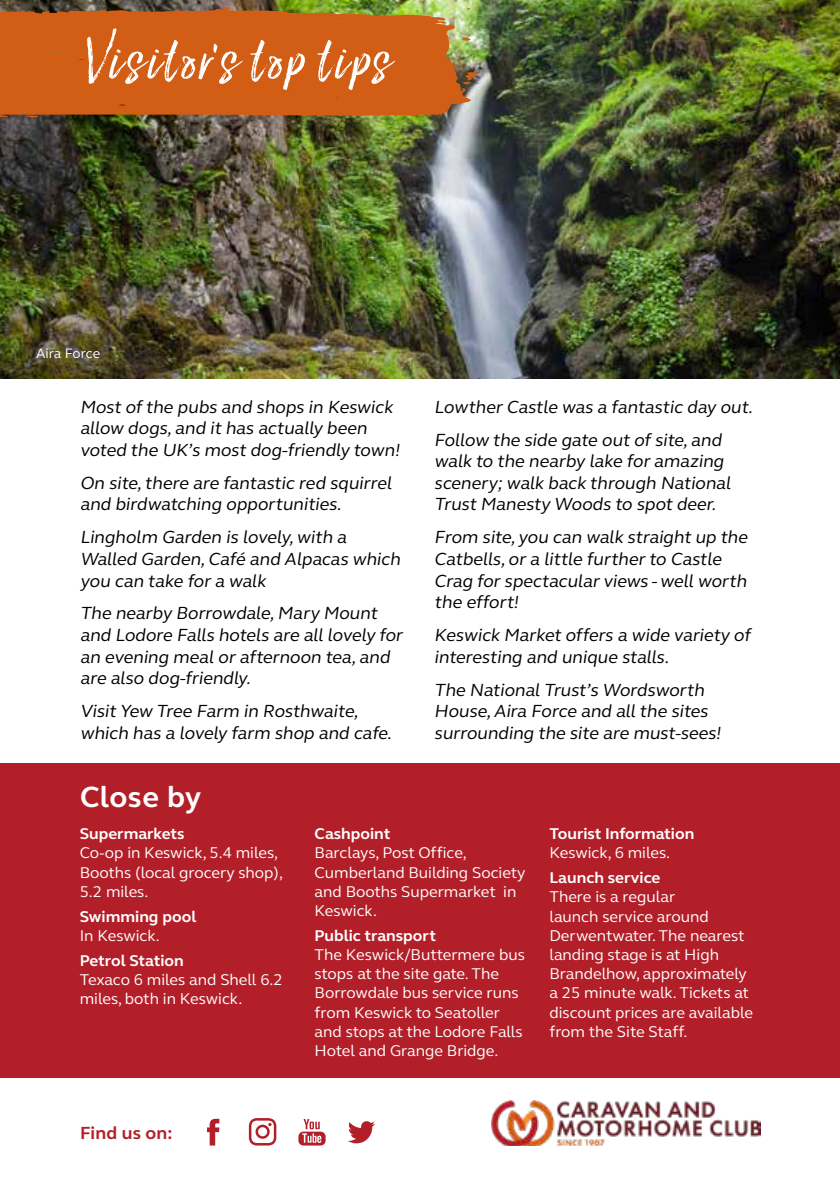
<style>
.page{position:relative;width:840px;height:1191px;background:#fff}
.page>*{position:absolute;margin:0;border:0;box-sizing:border-box;transform-origin:0 0}
.t1{font:68px "Lucky Fellas Win";letter-spacing:.045em;color:#fff}
.t2{font:700 30px "FS Elliot";letter-spacing:.01em;color:#fff}
.t3{font:18px/21.6px "FS Elliot";color:#000}
.t4{font:700 18px "FS Elliot";letter-spacing:.01em;color:#b31f29}
.t5{font:16px/19.2px "FS Elliot";color:#fff}
.t6{font:700 16px "FS Elliot";color:#fff}
.t7{font:14px "FS Elliot";letter-spacing:-.01em;color:#fff}
</style>
<div class="page">
<img style="left:491px;top:1100px;width:269px;height:45px">
<svg style="left:348px;top:1121px;width:27px;height:22px"></svg>
<svg style="left:207px;top:1118px;width:12px;height:27px"></svg>
<svg style="left:249px;top:1118px;width:27px;height:27px"></svg>
<svg style="left:298px;top:1119px;width:27px;height:26px"></svg>
<img style="left:0;top:0;width:839px;height:378px">
<div style="left:0;top:763px;width:839px;height:314px;background:#b31f29"></div>
<svg style="left:26px;top:117px;width:13px;height:1px"></svg>
<svg style="left:0;top:7px;width:474px;height:110px;fill:#d25e15"></svg>
<svg style="left:459px;top:72px;width:21px;height:12px"></svg>
<h1 class="t1" style="left:79px;top:16px;width:310px">Visitor’s top tips</h1>
<p class="t7" style="left:36px;top:344px;width:66px">Aira Force</p>
<p class="t3" style="left:80px;top:395px;width:324px">Most ofthe pubs and shops in Keswick allow dogs,and it has actually been voted the UK’s most dog-friendly town!</p>
<p class="t3" style="left:80px;top:471px;width:316px">On site,there are fantastic red squirrel and birdwatching opportunities.</p>
<p class="t3" style="left:80px;top:526px;width:325px">Lingholm Garden is lovely,with a<br>Walled Garden,Café and Alpacas which you can take for a walk</p>
<p class="t3" style="left:80px;top:602px;width:327px">The nearby Borrowdale,Mary Mount and Lodore Falls hotels are alllovely for an evening mealor afternoon tea,and are also dog-friendly.</p>
<p class="t3" style="left:80px;top:700px;width:316px">Visit Yew Tree Farm in Rosthwaite, which has a lovely farm shop and cafe.</p>
<h2 class="t2" style="left:80px;top:776px;width:123px">Close by</h2>
<p class="t3" style="left:434px;top:389px;width:323px;line-height:33px">Lowther Castle was a fantastic day out.<br>Follow the side gate out ofsite,and</p>
<p class="t3" style="left:434px;top:450px;width:301px">walk to the nearby lake for amazing scenery;walk back through National<br>Trust Manesty Woods to spot deer.</p>
<p class="t3" style="left:434px;top:526px;width:318px">From site,you can walk straight up the<br>Catbells,or a little further to Castle<br>Crag for spectacular views -wellworth the effort!</p>
<p class="t3" style="left:434px;top:624px;width:320px">Keswick Market offers a wide variety of interesting and unique stalls.</p>
<p class="t3" style="left:434px;top:678px;width:291px">The NationalTrust’s Wordsworth<br>House,Aira Force and allthe sites surrounding the site are must-sees!</p>
<p class="t6" style="left:80px;top:823px;width:106px">Supermarkets</p>
<p class="t5" style="left:80px;top:843px;width:205px">Co-op in Keswick, 5.4 miles,<br>Booths (local grocery shop),<br>5.2 miles.</p>
<p class="t6" style="left:80px;top:905px;width:118px">Swimming pool</p>
<p class="t5" style="left:80px;top:925px;width:82px">In Keswick.</p>
<p class="t6" style="left:80px;top:949px;width:105px">Petrol Station</p>
<p class="t5" style="left:80px;top:969px;width:204px">Texaco 6 miles and Shell 6.2 miles, both in Keswick.</p>
<p class="t4" style="left:80px;top:1121px;width:94px">Find us on:</p>
<p class="t6" style="left:314px;top:823px;width:77px">Cashpoint</p>
<p class="t5" style="left:314px;top:843px;width:212px">Barclays, Post Office,<br>Cumberland Building Society and Booths Supermarket in<br>Keswick.</p>
<p class="t6" style="left:314px;top:924px;width:123px">Public transport</p>
<p class="t5" style="left:314px;top:944px;width:212px">The Keswick/Buttermere bus stops at the site gate. The<br>Borrowdale bus service runs from Keswick to Seatoller and stops at the Lodore Falls<br>Hotel and Grange Bridge.</p>
<p class="t6" style="left:549px;top:823px;width:146px">Tourist Information</p>
<p class="t5" style="left:549px;top:843px;width:122px">Keswick, 6 miles.</p>
<p class="t6" style="left:549px;top:867px;width:112px">Launch service</p>
<p class="t5" style="left:549px;top:887px;width:205px">There is a regular<br>launch service around<br>Derwentwater. The nearest landing stage is at High<br>Brandelhow, approximately a 25 minute walk. Tickets at discount prices are available from the Site Staff.</p>
</div>
